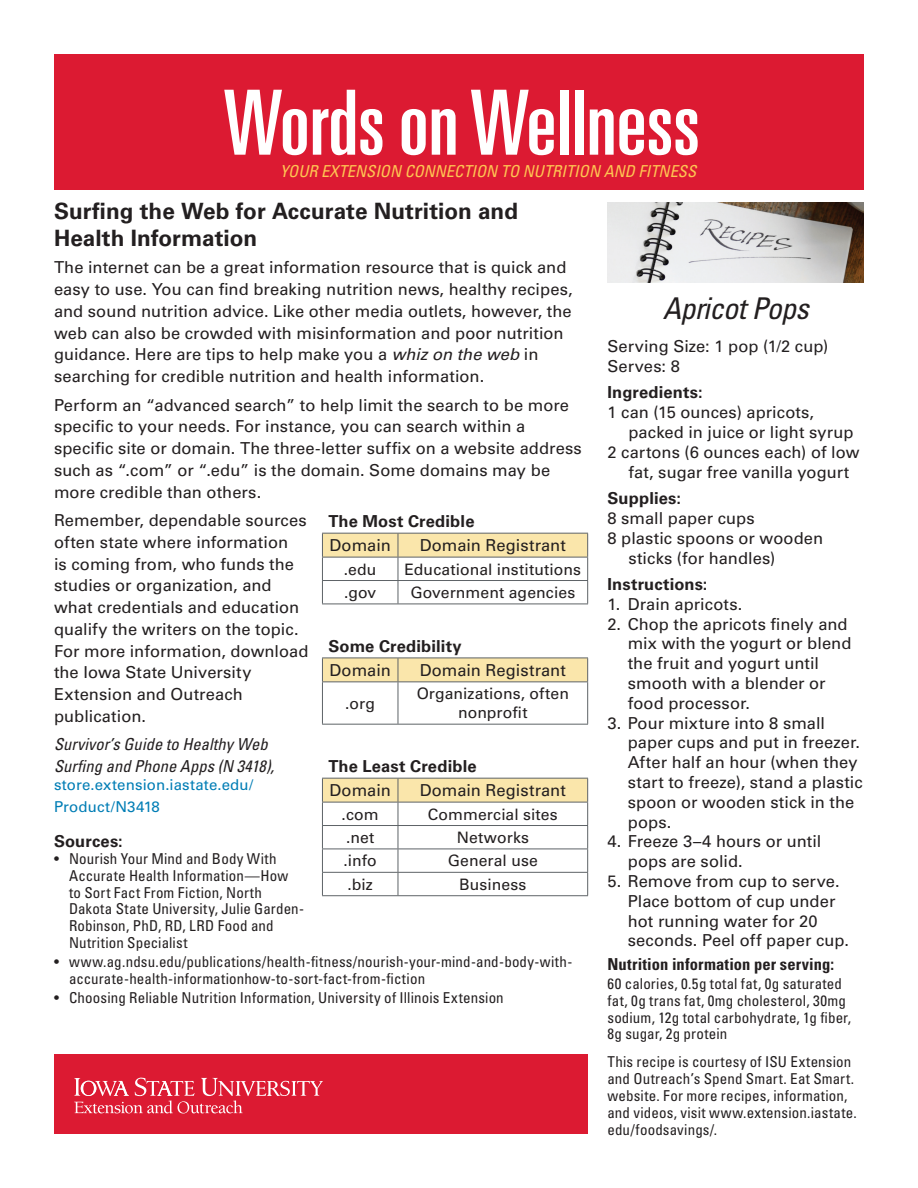
<style>
.page{position:relative;width:918px;height:1188px;background:#fff}
.page>*{position:absolute;margin:0;border:0;box-sizing:border-box;transform-origin:0 0}
.t1{font:ultra-condensed 90px "Univers LT Std";color:#fff}
.Recipe_Title{font:italic condensed 30px "Univers LT Std";letter-spacing:-.02em;color:#231f20}
.Article_Head{font:700 22.5px/27px "Univers LT Std";color:#231f20}
.Article_Body{font:16.5px/21.8px "Univers LT Std";letter-spacing:.005em;color:#231f20}
.Recipe_Ingredients{font:16.5px/19.8px "Univers LT Std";letter-spacing:.005em;color:#231f20}
.Table_Head{font:16.5px "Univers LT Std";color:#231f20}
.By_Line{font:italic condensed 16.5px/21.8px "Univers LT Std";color:#231f20}
.Article_Subheads{font:700 16.5px "Univers LT Std";letter-spacing:.01em;color:#231f20}
.t2{font:italic condensed 16.5px "Univers LT Std";color:#fec552}
.Recipe_Subheads{font:700 16.5px "Univers LT Std";letter-spacing:.01em;color:#231f20}
.Recipe_Body{font:16.5px "Univers LT Std";letter-spacing:.005em;color:#231f20}
.Nutrition_Facts_Head{font:700 condensed 16.5px "Univers LT Std";letter-spacing:.01em;color:#231f20}
.Table_Body_Centered{font:15.75px/18.9px "Univers LT Std";letter-spacing:.005em;color:#231f20;text-align:center}
.Sources{font:condensed 15px/16.8px "Univers LT Std";letter-spacing:.01em;color:#231f20}
.Nutrition_Facts{font:condensed 15px/16.8px "Univers LT Std";letter-spacing:.01em;color:#231f20}
.By_Line-2{font:15px/21.8px "Univers LT Std";letter-spacing:.01em;color:#007db5}
.s1{font-style:italic}
</style>
<div class="page">
<div style="left:54px;top:1054px;width:533px;height:80px;background:#dc1a32"></div>
<svg style="left:74px;top:1078px;width:249px;height:35px"></svg>
<div style="left:54px;top:54px;width:810px;height:135px;background:#dc1a32"></div>
<img style="left:608px;top:203px;width:256px;height:79px">
<svg style="left:322px;top:534px;width:266px;height:268px"></svg>
<hr style="left:322px;top:580px;width:76px;height:1px;background:#5e6367">
<hr style="left:398px;top:580px;width:190px;height:1px;background:#5e6367">
<svg style="left:398px;top:534px;width:1px;height:70px"></svg>
<svg style="left:398px;top:659px;width:1px;height:22px"></svg>
<hr style="left:398px;top:682px;width:1px;height:42px;background:#5e6367">
<hr style="left:322px;top:825px;width:76px;height:1px;background:#5e6367">
<hr style="left:398px;top:825px;width:190px;height:1px;background:#5e6367">
<hr style="left:322px;top:849px;width:76px;height:1px;background:#5e6367">
<hr style="left:398px;top:849px;width:190px;height:1px;background:#5e6367">
<hr style="left:322px;top:872px;width:76px;height:1px;background:#5e6367">
<hr style="left:398px;top:872px;width:190px;height:1px;background:#5e6367">
<svg style="left:398px;top:779px;width:1px;height:116px"></svg>
<hr style="left:322px;top:533px;width:76px;height:1px;background:#5e6367">
<hr style="left:398px;top:533px;width:190px;height:1px;background:#5e6367">
<hr style="left:322px;top:682px;width:1px;height:42px;background:#5e6367">
<hr style="left:587px;top:682px;width:1px;height:42px;background:#5e6367">
<hr style="left:322px;top:658px;width:76px;height:1px;background:#5e6367">
<svg style="left:322px;top:658px;width:1px;height:23px"></svg>
<hr style="left:398px;top:658px;width:190px;height:1px;background:#5e6367">
<svg style="left:587px;top:658px;width:1px;height:23px"></svg>
<hr style="left:322px;top:681px;width:76px;height:1px;background:#5e6367">
<hr style="left:398px;top:681px;width:190px;height:1px;background:#5e6367">
<hr style="left:322px;top:802px;width:76px;height:1px;background:#5e6367">
<hr style="left:398px;top:802px;width:190px;height:1px;background:#5e6367">
<svg style="left:322px;top:779px;width:1px;height:116px"></svg>
<svg style="left:587px;top:779px;width:1px;height:116px"></svg>
<hr style="left:322px;top:895px;width:76px;height:1px;background:#5e6367">
<hr style="left:398px;top:895px;width:190px;height:1px;background:#5e6367">
<hr style="left:322px;top:557px;width:76px;height:1px;background:#5e6367">
<hr style="left:398px;top:557px;width:190px;height:1px;background:#5e6367">
<hr style="left:322px;top:724px;width:76px;height:1px;background:#5e6367">
<hr style="left:398px;top:724px;width:190px;height:1px;background:#5e6367">
<hr style="left:322px;top:778px;width:76px;height:1px;background:#5e6367">
<hr style="left:398px;top:778px;width:190px;height:1px;background:#5e6367">
<svg style="left:322px;top:534px;width:1px;height:70px"></svg>
<svg style="left:587px;top:534px;width:1px;height:70px"></svg>
<hr style="left:322px;top:604px;width:76px;height:1px;background:#5e6367">
<hr style="left:398px;top:604px;width:190px;height:1px;background:#5e6367">
<p class="t1" style="left:223px;top:72px;width:478px">WordsonWellness</p>
<p class="t2" style="left:280px;top:161px;width:418px">YOUR EXTENSION CONNECTION TO NUTRITION AND FITNESS</p>
<p class="Article_Head" style="left:54px;top:198px;width:466px">Surfing the Web for Accurate Nutrition and<br>Health Information</p>
<p class="Article_Body" style="left:54px;top:257px;width:520px">The internet can be a great information resource that is quick and easy to use. You can find breaking nutrition news, healthy recipes, and sound nutrition advice. Like other media outlets, however, the web can also be crowded with misinformation and poor nutrition guidance. Here are tips to help make you a <span class="s1">whiz on the web</span> in searching for credible nutrition and health information.</p>
<p class="Article_Body" style="left:54px;top:394px;width:529px">Perform an “advanced search” to help limit the search to be more specific to your needs. For instance, you can search within a specific site or domain. The three-letter suffix on a website address such as “.com” or “.edu” is the domain. Some domains may be more credible than others.</p>
<p class="Article_Body" style="left:54px;top:510px;width:256px">Remember, dependable sources often state where information<br>is coming from, who funds the studies or organization, and what credentials and education qualify the writers on the topic.<br>For more information, download the Iowa State University<br>Extension and Outreach publication.</p>
<p class="By_Line" style="left:54px;top:734px;width:222px">Survivor’s Guide to Healthy Web<br>Surfing and Phone Apps (N 3418),</p>
<p class="By_Line-2" style="left:54px;top:774px;width:201px">store.extension.iastate.edu/<br>Product/N3418</p>
<p class="Article_Subheads" style="left:54px;top:832px;width:70px">Sources:</p>
<p class="Sources" style="left:69px;top:850px;width:237px;text-indent:-15px">• Nourish Your Mind and Body With<br>Accurate Health Information—How<br>to Sort Fact From Fiction, North<br>Dakota State University, Julie Garden-<br>Robinson, PhD, RD, LRD Food and<br>Nutrition Specialist</p>
<p class="Sources" style="left:69px;top:953px;width:505px;text-indent:-15px">• www.ag.ndsu.edu/publications/health-fitness/nourish-your-mind-and-body-with&shy;accurate-health-informationhow-to-sort-fact-from-fiction</p>
<p class="Sources" style="left:54px;top:989px;width:451px">• Choosing Reliable Nutrition Information, University of Illinois Extension</p>
<p class="Article_Subheads" style="left:328px;top:512px;width:148px">The Most Credible</p>
<p class="Table_Head" style="left:330px;top:535px;width:63px">Domain</p>
<p class="Table_Head" style="left:420px;top:535px;width:148px">Domain Registrant</p>
<p class="Table_Body_Centered" style="left:344px;top:560px;width:34px">.edu</p>
<p class="Table_Body_Centered" style="left:405px;top:560px;width:178px">Educational institutions</p>
<p class="Table_Body_Centered" style="left:344px;top:583px;width:34px">.gov</p>
<p class="Table_Body_Centered" style="left:410px;top:583px;width:166px">Government agencies</p>
<p class="Article_Subheads" style="left:328px;top:636px;width:135px">Some Credibility</p>
<p class="Table_Head" style="left:330px;top:660px;width:63px">Domain</p>
<p class="Table_Head" style="left:420px;top:660px;width:148px">Domain Registrant</p>
<p class="Table_Body_Centered" style="left:345px;top:694px;width:31px">.org</p>
<p class="Table_Body_Centered" style="left:417px;top:684px;width:154px">Organizations, often nonprofit</p>
<p class="Article_Subheads" style="left:328px;top:757px;width:150px">The Least Credible</p>
<p class="Table_Head" style="left:330px;top:780px;width:63px">Domain</p>
<p class="Table_Head" style="left:420px;top:780px;width:148px">Domain Registrant</p>
<p class="Table_Body_Centered" style="left:342px;top:805px;width:39px">.com</p>
<p class="Table_Body_Centered" style="left:428px;top:805px;width:131px">Commercial sites</p>
<p class="Table_Body_Centered" style="left:346px;top:828px;width:30px">.net</p>
<p class="Table_Body_Centered" style="left:457px;top:828px;width:74px">Networks</p>
<p class="Table_Body_Centered" style="left:344px;top:851px;width:35px">.info</p>
<p class="Table_Body_Centered" style="left:448px;top:851px;width:92px">General use</p>
<p class="Table_Body_Centered" style="left:347px;top:875px;width:27px">.biz</p>
<p class="Table_Body_Centered" style="left:459px;top:875px;width:69px">Business</p>
<p class="Recipe_Title" style="left:663px;top:289px;width:148px">Apricot Pops</p>
<p class="Recipe_Body" style="left:608px;top:336px;width:222px">Serving Size: 1 pop (1/2 cup)</p>
<p class="Recipe_Body" style="left:608px;top:356px;width:74px">Serves: 8</p>
<p class="Recipe_Subheads" style="left:608px;top:383px;width:97px">Ingredients:</p>
<p class="Recipe_Ingredients" style="left:629px;top:403px;width:227px;text-indent:-21px">1 can (15 ounces) apricots, packed in juice or light syrup</p>
<p class="Recipe_Ingredients" style="left:629px;top:442px;width:232px;text-indent:-21px">2 cartons (6 ounces each) of low fat, sugar free vanilla yogurt</p>
<p class="Recipe_Subheads" style="left:608px;top:489px;width:75px">Supplies:</p>
<p class="Recipe_Ingredients" style="left:608px;top:508px;width:149px">8 small paper cups</p>
<p class="Recipe_Ingredients" style="left:629px;top:528px;width:196px;text-indent:-21px">8 plastic spoons or wooden sticks (for handles)</p>
<p class="Recipe_Subheads" style="left:608px;top:575px;width:102px">Instructions:</p>
<p class="Article_Body" style="left:608px;top:593px;width:136px">1. Drain apricots.</p>
<p class="Article_Body" style="left:628px;top:614px;width:225px;line-height:19.8px;text-indent:-20px">2. Chop the apricots finely and mix with the yogurt or blend the fruit and yogurt until smooth with a blender or food processor.</p>
<p class="Article_Body" style="left:628px;top:713px;width:237px;line-height:19.8px;text-indent:-20px">3. Pour mixture into 8 small paper cups and put in freezer.<br>After half an hour (when they start to freeze), stand a plastic spoon or wooden stick in the pops.</p>
<p class="Article_Body" style="left:628px;top:832px;width:195px;line-height:19.8px;text-indent:-20px">4. Freeze 3–4 hours or until pops are solid.</p>
<p class="Article_Body" style="left:628px;top:871px;width:223px;line-height:19.8px;text-indent:-20px">5. Remove from cup to serve.<br>Place bottom of cup under hot running water for 20 seconds. Peel off paper cup.</p>
<p class="Nutrition_Facts_Head" style="left:608px;top:954px;width:228px">Nutrition information per serving:</p>
<p class="Nutrition_Facts" style="left:608px;top:975px;width:245px">60 calories, 0.5g total fat, 0g saturated fat, 0g trans fat, 0mg cholesterol, 30mg sodium, 12g total carbohydrate, 1g fiber, 8g sugar, 2g protein</p>
<p class="Sources" style="left:608px;top:1053px;width:251px">This recipe is courtesy of ISU Extension and Outreach’s Spend Smart. Eat Smart. website. For more recipes, information, and videos, visit www.extension.iastate. edu/foodsavings/.</p>
</div>
